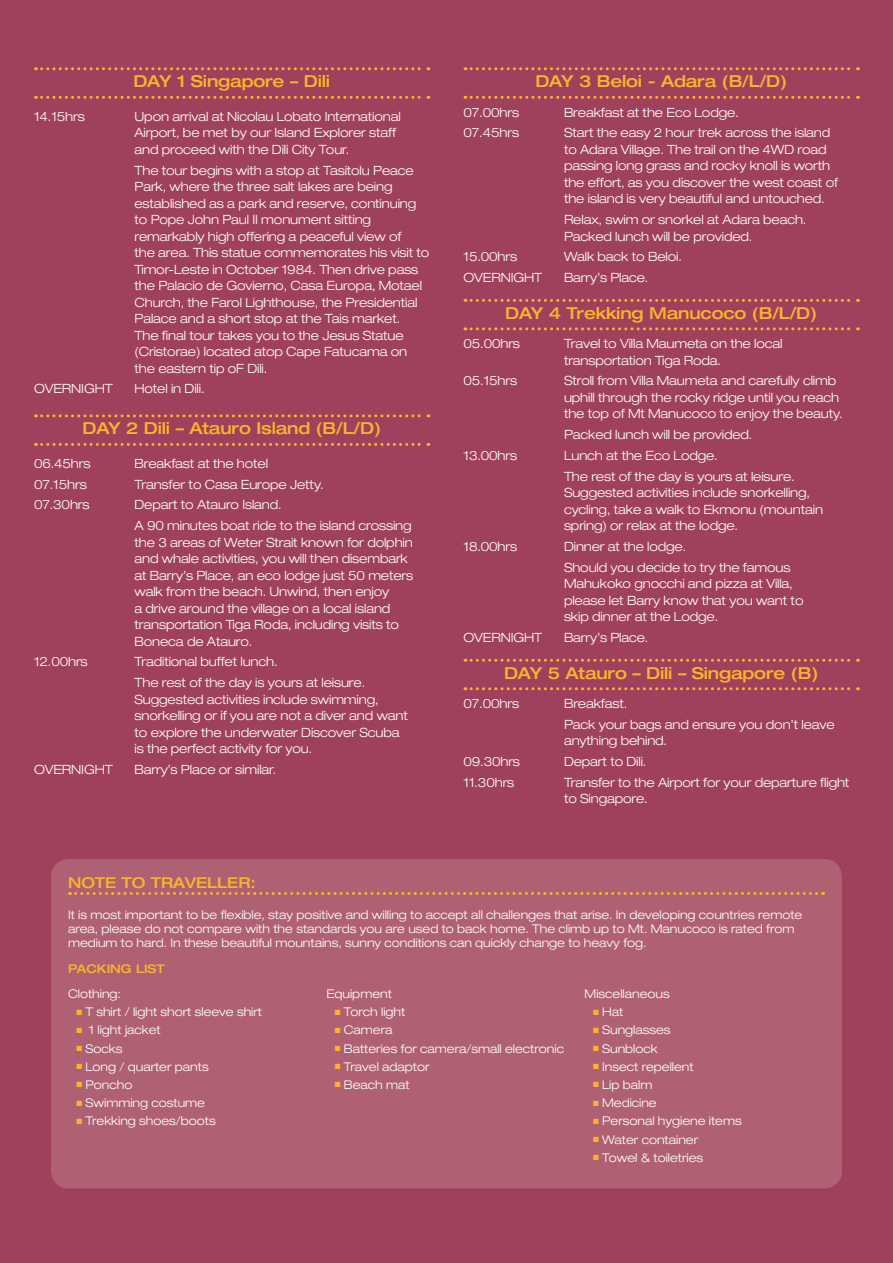
<style>
.page{position:relative;width:893px;height:1263px;background:#9f415c}
.page>*{position:absolute;margin:0;border:0;box-sizing:border-box;transform-origin:0 0}
.t1{font:500 expanded 16.5px "Helvetica Neue";letter-spacing:-.01em;color:#fcb32b}
.t2{font:500 expanded 15px "Helvetica Neue";color:#fcb32b}
.t3{font:300 expanded 12.75px/16.5px "Helvetica Neue";letter-spacing:-.01em;color:#fff}
.t4{font:300 expanded 12px/14px "Helvetica Neue";color:#fff}
.t5{font:500 expanded 12px "Helvetica Neue";color:#fcb32b}
.s1{color:#fcb32b}
</style>
<div class="page">
<svg style="left:36px;top:67px;width:393px;height:3px"></svg>
<svg style="left:36px;top:96px;width:393px;height:3px"></svg>
<svg style="left:36px;top:414px;width:393px;height:3px"></svg>
<svg style="left:36px;top:443px;width:393px;height:3px"></svg>
<svg style="left:465px;top:67px;width:393px;height:3px"></svg>
<svg style="left:465px;top:96px;width:393px;height:3px"></svg>
<svg style="left:465px;top:299px;width:393px;height:3px"></svg>
<svg style="left:465px;top:327px;width:393px;height:3px"></svg>
<svg style="left:465px;top:659px;width:393px;height:3px"></svg>
<svg style="left:465px;top:687px;width:393px;height:3px"></svg>
<div style="left:51px;top:859px;width:791px;height:329px;background:#af6173;border-radius:18px"></div>
<svg style="left:70px;top:892px;width:754px;height:3px"></svg>
<p class="t1" style="left:133px;top:71px;width:198px">Day 1 Singapore – Dili</p>
<p class="t3" style="left:34px;top:108px;width:52px">14.15hrs</p>
<p class="t3" style="left:135px;top:108px;width:268px">Upon arrival at Nicolau Lobato International<br>Airport, be met by our Island Explorer staff and proceed with the Dili City Tour.</p>
<p class="t3" style="left:135px;top:162px;width:296px">The tour begins with a stop at Tasitolu Peace Park, where the three salt lakes are being established as a park and reserve, continuing to Pope John Paul II monument sitting remarkably high offering a peaceful view of<br>the area. This statue commemorates his visit to Timor-Leste in October 1984. Then drive pass the Palacio de Govierno, Casa Europa, Motael Church, the Farol Lighthouse, the Presidential Palace and a short stop at the Tais market.<br>The final tour takes you to the Jesus Statue (Cristorae) located atop Cape Fatucama on the eastern tip oF Dili.</p>
<p class="t3" style="left:34px;top:380px;width:29px">Overnig</p>
<p class="t3" style="left:95px;top:380px;width:35px">ht H</p>
<p class="t3" style="left:145px;top:380px;width:62px">otel in Dili.</p>
<p class="t1" style="left:82px;top:418px;width:300px">Day 2 Dili – Atauro Island (B/L/D)</p>
<p class="t3" style="left:34px;top:455px;width:58px">06.45hrs</p>
<p class="t3" style="left:135px;top:455px;width:135px">Breakfast at the hotel</p>
<p class="t3" style="left:34px;top:476px;width:54px">07.15hrs</p>
<p class="t3" style="left:135px;top:476px;width:191px">Transfer to Casa Europe Jetty.</p>
<p class="t3" style="left:34px;top:496px;width:57px">07.30hrs</p>
<p class="t3" style="left:135px;top:494px;width:279px;line-height:20.7px">Depart to Atauro Island.<br>A 90 minutes boat ride to the island crossing</p>
<p class="t3" style="left:135px;top:534px;width:280px">the 3 areas of Weter Strait known for dolphin and whale activities, you will then disembark at Barry’s Place, an eco lodge just 50 meters walk from the beach. Unwind, then enjoy<br>a drive around the village on a local island transportation Tiga Roda, including visits to Boneca de Atauro.</p>
<p class="t3" style="left:34px;top:653px;width:55px">12.00hrs</p>
<p class="t3" style="left:135px;top:651px;width:232px;line-height:20.7px">Traditional buffet lunch.<br>The rest of the day is yours at leisure.</p>
<p class="t3" style="left:135px;top:691px;width:275px">Suggested activities include swimming, snorkelling or if you are not a diver and want to explore the underwater Discover Scuba is the perfect activity for you.</p>
<p class="t3" style="left:34px;top:761px;width:29px">Overnig</p>
<p class="t3" style="left:95px;top:761px;width:16px">ht</p>
<p class="t3" style="left:135px;top:761px;width:143px">Barry’s Place or similar.</p>
<p class="t1" style="left:535px;top:71px;width:253px">Day 3 Beloi - Adara (B/L/D)</p>
<p class="t3" style="left:463px;top:104px;width:57px">07.00hrs</p>
<p class="t3" style="left:564px;top:104px;width:176px">Breakfast at the Eco Lodge.</p>
<p class="t3" style="left:463px;top:124px;width:57px">07.45hrs</p>
<p class="t3" style="left:564px;top:124px;width:276px">Start the easy 2 hour trek across the island to Adara Village. The trail on the 4WD road passing long grass and rocky knoll is worth the effort, as you discover the west coast of the island is very beautiful and untouched.</p>
<p class="t3" style="left:564px;top:211px;width:244px">Relax, swim or snorkel at Adara beach.<br>Packed lunch will be provided.</p>
<p class="t3" style="left:463px;top:248px;width:55px">15.00hrs</p>
<p class="t3" style="left:564px;top:248px;width:119px">Walk back to Beloi.</p>
<p class="t3" style="left:463px;top:269px;width:29px">Overnig</p>
<p class="t3" style="left:524px;top:269px;width:16px">ht</p>
<p class="t3" style="left:564px;top:269px;width:86px">Barry’s Place.</p>
<p class="t1" style="left:505px;top:303px;width:313px">Day 4 Trekking Manucoco (B/L/D)</p>
<p class="t3" style="left:463px;top:335px;width:58px">05.00hrs</p>
<p class="t3" style="left:564px;top:335px;width:220px">Travel to Villa Maumeta on the local transportation Tiga Roda.</p>
<p class="t3" style="left:463px;top:372px;width:55px">05.15hrs</p>
<p class="t3" style="left:564px;top:372px;width:280px">Stroll from Villa Maumeta and carefully climb uphill through the rocky ridge until you reach the top of Mt Manucoco to enjoy the beauty.</p>
<p class="t3" style="left:564px;top:426px;width:190px">Packed lunch will be provided.</p>
<p class="t3" style="left:463px;top:447px;width:55px">13.00hrs</p>
<p class="t3" style="left:564px;top:445px;width:232px;line-height:20.7px">Lunch at the Eco Lodge.<br>The rest of the day is yours at leisure.</p>
<p class="t3" style="left:564px;top:484px;width:261px">Suggested activities include snorkelling, cycling, take a walk to Ekmonu (mountain spring) or relax at the lodge.</p>
<p class="t3" style="left:463px;top:538px;width:55px">18.00hrs</p>
<p class="t3" style="left:564px;top:536px;width:228px;line-height:20.7px">Dinner at the lodge.<br>Should you decide to try the famous</p>
<p class="t3" style="left:564px;top:575px;width:241px">Mahukoko gnocchi and pizza at Villa, please let Barry know that you want to skip dinner at the Lodge.</p>
<p class="t3" style="left:463px;top:629px;width:29px">Overnig</p>
<p class="t3" style="left:524px;top:629px;width:16px">ht</p>
<p class="t3" style="left:564px;top:629px;width:86px">Barry’s Place.</p>
<p class="t1" style="left:504px;top:663px;width:316px">Day 5 Atauro – Dili – Singapore (B)</p>
<p class="t3" style="left:463px;top:695px;width:57px">07.00hrs</p>
<p class="t3" style="left:564px;top:693px;width:272px;line-height:20.7px">Breakfast.<br>Pack your bags and ensure you don’t leave</p>
<p class="t3" style="left:564px;top:732px;width:105px">anything behind.</p>
<p class="t3" style="left:463px;top:753px;width:58px">09.30hrs</p>
<p class="t3" style="left:564px;top:753px;width:84px">Depart to Dili.</p>
<p class="t3" style="left:463px;top:774px;width:52px">11.30hrs</p>
<p class="t3" style="left:564px;top:774px;width:287px">Transfer to the Airport for your departure flight to Singapore.</p>
<p class="t2" style="left:68px;top:873px;width:189px">Note to traveller:</p>
<p class="t4" style="left:68px;top:907px;width:736px">It is most important to be flexible, stay positive and willing to accept all challenges that arise. In developing countries remote area, please do not compare with the standards you are used to back home. The climb up to Mt. Manucoco is rated from medium to hard. In these beautiful mountains, sunny conditions can quickly change to heavy fog.</p>
<p class="t5" style="left:68px;top:961px;width:76px">Packin g list</p>
<p class="t4" style="left:68px;top:986px;width:54px">Clothing:</p>
<p class="t4" style="left:77px;top:1005px;width:187px"><span class="s1">■</span> T shirt / light short sleeve shirt</p>
<p class="t4" style="left:77px;top:1023px;width:86px"><span class="s1">■</span> 1 light jacket</p>
<p class="t4" style="left:77px;top:1041px;width:47px"><span class="s1">■</span> Socks</p>
<p class="t4" style="left:77px;top:1059px;width:134px"><span class="s1">■</span> Long / quarter pants</p>
<p class="t4" style="left:77px;top:1077px;width:57px"><span class="s1">■</span> Poncho</p>
<p class="t4" style="left:77px;top:1096px;width:130px"><span class="s1">■</span> Swimming costume</p>
<p class="t4" style="left:77px;top:1114px;width:141px"><span class="s1">■</span> Trekking shoes/boots</p>
<p class="t4" style="left:326px;top:986px;width:67px">Equipment</p>
<p class="t4" style="left:335px;top:1005px;width:72px"><span class="s1">■</span> Torch light</p>
<p class="t4" style="left:335px;top:1023px;width:59px"><span class="s1">■</span> Camera</p>
<p class="t4" style="left:335px;top:1041px;width:231px"><span class="s1">■</span> Batteries for camera/small electronic</p>
<p class="t4" style="left:335px;top:1059px;width:96px"><span class="s1">■</span> Travel adaptor</p>
<p class="t4" style="left:335px;top:1077px;width:76px"><span class="s1">■</span> Beach mat</p>
<p class="t4" style="left:585px;top:986px;width:87px">Miscellaneous</p>
<p class="t4" style="left:593px;top:1005px;width:32px"><span class="s1">■</span> Hat</p>
<p class="t4" style="left:593px;top:1023px;width:79px"><span class="s1">■</span> Sunglasses</p>
<p class="t4" style="left:593px;top:1041px;width:66px"><span class="s1">■</span> Sunblock</p>
<p class="t4" style="left:593px;top:1059px;width:102px"><span class="s1">■</span> Insect repellent</p>
<p class="t4" style="left:593px;top:1077px;width:61px"><span class="s1">■</span> Lip balm</p>
<p class="t4" style="left:593px;top:1096px;width:65px"><span class="s1">■</span> Medicine</p>
<p class="t4" style="left:593px;top:1114px;width:150px"><span class="s1">■</span> Personal hygiene items</p>
<p class="t4" style="left:593px;top:1132px;width:106px"><span class="s1">■</span> Water container</p>
<p class="t4" style="left:593px;top:1150px;width:112px"><span class="s1">■</span> Towel &amp; toiletries</p>
</div>
